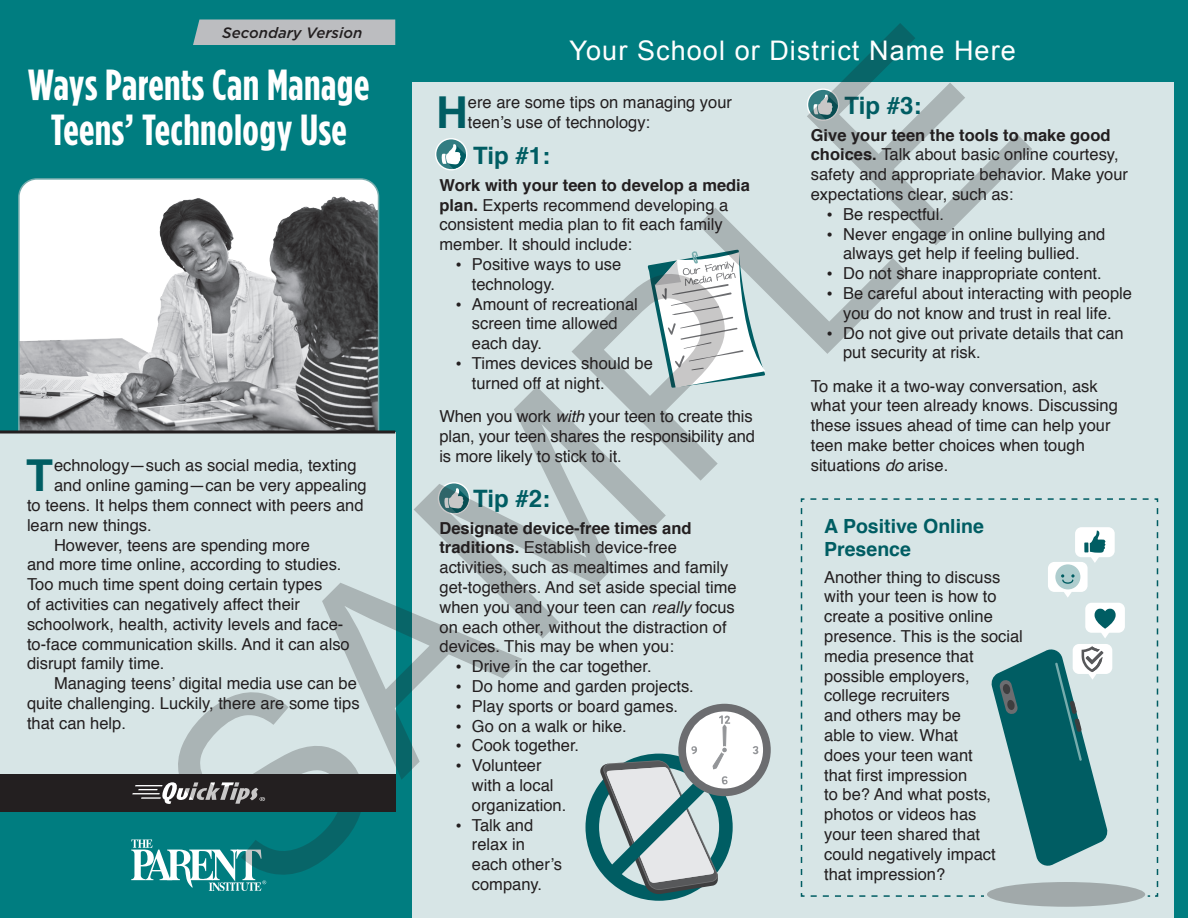
<style>
.page{position:relative;width:1188px;height:918px;background:#007d80}
.page>*{position:absolute;margin:0;border:0;box-sizing:border-box;transform-origin:0 0}
.t1{font:255px "Arial";color:#231f20}
.Drop_cap_para{font:700 43.95px "Helvetica";color:#005d63}
.Paragraph_Style_1{font:700 43.5px/45px "Gotham Condensed";letter-spacing:.01em;color:#fff;text-align:center}
.t2{font:27px "Arial";letter-spacing:.04em;color:#fff}
.Paragraph_Style_6{font:700 24px "Helvetica";letter-spacing:-.01em;color:#005d63}
.Paragraph_Style_10{font:700 19.5px/23.4px "Helvetica";color:#005d63}
.Paragraph_Style_10-2{font:16.5px/19.8px "Helvetica";color:#231f20}
.Body2{font:16.5px/19.8px "Helvetica";color:#231f20}
.Body{font:16.5px/19.8px "Helvetica";color:#231f20}
.Drop_cap_para-2{font:16.5px/19.8px "Helvetica";color:#231f20}
.t3{font:italic 500 15px "Gotham";color:#231f20}
.s1{font-weight:700}
.s2{font-family:"Times New Roman"}
.s3{font-style:italic}
</style>
<div class="page">
<div style="left:412px;top:82px;width:762px;height:836px;background:#d7e5e6"></div>
<div style="left:19px;top:179px;width:360px;height:279px;background:#fff;border-radius:18px"></div>
<img style="left:21px;top:191px;width:358px;height:239px">
<div style="left:18px;top:178px;width:361px;height:281px;border:2px solid #76acad;border-radius:18px"></div>
<div style="left:0;top:432px;width:395px;height:372px;background:#d7e5e6"></div>
<div style="left:193px;top:20px;width:202px;height:25px;background:#bcbdc0"></div>
<svg style="left:0;top:430px;width:395px;height:4px;fill:#232122"></svg>
<svg style="left:131px;top:840px;width:135px;height:51px"></svg>
<div style="left:0;top:774px;width:395px;height:38px;background:#231f20"></div>
<svg style="left:132px;top:782px;width:133px;height:22px"></svg>
<svg style="left:800px;top:498px;width:359px;height:399px"></svg>
<div style="left:435px;top:138px;width:32px;height:32px;background:#fff;border-radius:50%"></div>
<svg style="left:436px;top:139px;width:30px;height:30px"></svg>
<svg style="left:442px;top:144px;width:24px;height:25px"></svg>
<svg style="left:438px;top:482px;width:32px;height:33px"></svg>
<svg style="left:439px;top:483px;width:30px;height:30px"></svg>
<svg style="left:444px;top:488px;width:25px;height:25px"></svg>
<svg style="left:807px;top:88px;width:32px;height:33px"></svg>
<svg style="left:808px;top:90px;width:30px;height:30px"></svg>
<svg style="left:814px;top:94px;width:24px;height:25px"></svg>
<svg style="left:647px;top:249px;width:118px;height:139px"></svg>
<div style="left:678px;top:704px;width:93px;height:92px;background:#6c6d70;border-radius:50%"></div>
<div style="left:686px;top:711px;width:77px;height:77px;background:#fff;border-radius:50%"></div>
<svg style="left:753px;top:746px;width:6px;height:8px"></svg>
<svg style="left:586px;top:715px;width:147px;height:186px"></svg>
<div style="left:721px;top:747px;width:7px;height:6px;background:#939598;border-radius:50%"></div>
<div style="left:721px;top:746px;width:7px;height:8px;border:2px solid #fff;border-radius:50%"></div>
<div style="left:987px;top:882px;width:158px;height:25px;background:#a1a9aa;border-radius:50%"></div>
<div style="left:1073px;top:644px;width:39px;height:30px;background:#fff;border-radius:6px"></div>
<div style="left:1075px;top:527px;width:40px;height:30px;background:#fff;border-radius:6px"></div>
<div style="left:1048px;top:562px;width:40px;height:30px;background:#fff;border-radius:6px"></div>
<svg style="left:991px;top:646px;width:117px;height:222px"></svg>
<div style="left:1055px;top:564px;width:25px;height:25px;background:#aecdce;border-radius:50%"></div>
<svg style="left:1061px;top:574px;width:14px;height:24px"></svg>
<svg style="left:1084px;top:531px;width:22px;height:32px"></svg>
<div style="left:1085px;top:603px;width:40px;height:30px;background:#fff;border-radius:6px"></div>
<svg style="left:1095px;top:609px;width:21px;height:29px"></svg>
<h1 class="t1" style="left:93px;top:726px;width:1087px;rotate:-45deg">SAMPLE</h1>
<p class="t3" style="left:222px;top:23px;width:142px">Secondary Version</p>
<p class="t2" style="left:570px;top:33px;width:448px">Your School or District Name Here</p>
<p class="Paragraph_Style_1" style="left:28px;top:62px;width:343px">Ways Parents Can Manage<br>Teens’ Technology Use</p>
<p class="Drop_cap_para" style="left:436px;top:77px;width:33px">H</p>
<p class="Drop_cap_para-2" style="left:468px;top:93px;width:266px">ere are some tips on managing your teen’s use of technology:</p>
<p class="Paragraph_Style_6" style="left:473px;top:136px;width:78px">Tip #1:</p>
<p class="Paragraph_Style_10-2" style="left:440px;top:176px;width:312px"><span class="s1">Work with your teen to develop a media plan.</span> Experts recommend developing a consistent media plan to fit each family member. It should include:</p>
<p class="Paragraph_Style_10-2" style="left:472px;top:255px;width:151px;text-indent:-16px"><span class="s2">•</span> Positive ways to use technology.</p>
<p class="Paragraph_Style_10-2" style="left:472px;top:294px;width:167px;text-indent:-16px"><span class="s2">•</span> Amount of recreational screen time allowed each day.</p>
<p class="Paragraph_Style_10-2" style="left:472px;top:354px;width:182px;text-indent:-16px"><span class="s2">•</span> Times devices should be turned off at night.</p>
<p class="Body" style="left:440px;top:407px;width:317px">When you work <span class="s3">with</span> your teen to create this plan, your teen shares the responsibility and is more likely to stick to it.</p>
<p class="Paragraph_Style_6" style="left:473px;top:479px;width:78px">Tip #2:</p>
<p class="Paragraph_Style_10-2" style="left:440px;top:518px;width:299px"><span class="s1">Designate device-free times and traditions.</span> Establish device-free activities, such as mealtimes and family get-togethers. And set aside special time when you and your teen can <span class="s3">really</span> focus on each other, without the distraction of devices. This may be when you:</p>
<p class="Paragraph_Style_10-2" style="left:456px;top:657px;width:197px"><span class="s2">•</span> Drive in the car together.</p>
<p class="Paragraph_Style_10-2" style="left:456px;top:677px;width:240px"><span class="s2">•</span> Do home and garden projects.</p>
<p class="Paragraph_Style_10-2" style="left:456px;top:697px;width:224px"><span class="s2">•</span> Play sports or board games.</p>
<p class="Paragraph_Style_10-2" style="left:456px;top:716px;width:173px"><span class="s2">•</span> Go on a walk or hike.</p>
<p class="Paragraph_Style_10-2" style="left:456px;top:736px;width:125px"><span class="s2">•</span> Cook together.</p>
<p class="Paragraph_Style_10-2" style="left:472px;top:756px;width:96px;text-indent:-16px"><span class="s2">•</span> Volunteer with a local organization.</p>
<p class="Paragraph_Style_10-2" style="left:472px;top:815px;width:92px;text-indent:-16px"><span class="s2">•</span> Talk and relax in each other’s company.</p>
<p class="Paragraph_Style_6" style="left:844px;top:86px;width:78px">Tip #3:</p>
<p class="Paragraph_Style_10-2" style="left:811px;top:125px;width:319px"><span class="s1">Give your teen the tools to make good choices.</span> Talk about basic online courtesy, safety and appropriate behavior. Make your expectations clear, such as:</p>
<p class="Paragraph_Style_10-2" style="left:827px;top:205px;width:119px"><span class="s2">•</span> Be respectful.</p>
<p class="Paragraph_Style_10-2" style="left:827px;top:224px;width:280px;text-align:center"><span class="s2">•</span> Never engage in online bullying and always get help if feeling bullied.</p>
<p class="Paragraph_Style_10-2" style="left:827px;top:264px;width:276px"><span class="s2">•</span> Do not share inappropriate content.</p>
<p class="Paragraph_Style_10-2" style="left:827px;top:284px;width:307px;text-align:center"><span class="s2">•</span> Be careful about interacting with people you do not know and trust in real life.</p>
<p class="Paragraph_Style_10-2" style="left:843px;top:323px;width:282px;text-indent:-16px"><span class="s2">•</span> Do not give out private details that can put security at risk.</p>
<p class="Body" style="left:811px;top:376px;width:309px">To make it a two-way conversation, ask what your teen already knows. Discussing these issues ahead of time can help your teen make better choices when tough situations <span class="s3">do</span> arise.</p>
<p class="Drop_cap_para" style="left:26px;top:440px;width:28px">T</p>
<p class="Drop_cap_para-2" style="left:54px;top:456px;width:304px">echnology—such as social media, texting</p>
<p class="Drop_cap_para-2" style="left:54px;top:476px;width:314px">and online gaming—can be very appealing</p>
<p class="Drop_cap_para-2" style="left:27px;top:496px;width:338px">to teens. It helps them connect with peers and</p>
<p class="Drop_cap_para-2" style="left:27px;top:516px;width:126px">learn new things.</p>
<p class="Body2" style="left:27px;top:535px;width:324px;text-indent:27px">However, teens are spending more<br>and more time online, according to studies.<br>Too much time spent doing certain types<br>of activities can negatively affect their schoolwork, health, activity levels and face&shy;to-face communication skills. And it can also disrupt family time.</p>
<p class="Body2" style="left:27px;top:674px;width:334px;text-indent:27px">Managing teens’ digital media use can be quite challenging. Luckily, there are some tips that can help.</p>
<p class="Paragraph_Style_10" style="left:824px;top:514px;width:161px">A Positive Online<br>Presence</p>
<p class="Paragraph_Style_10-2" style="left:824px;top:567px;width:200px">Another thing to discuss with your teen is how to create a positive online presence. This is the social media presence that possible employers, college recruiters<br>and others may be<br>able to view. What<br>does your teen want<br>that first impression<br>to be? And what posts, photos or videos has<br>your teen shared that could negatively impact that impression?</p>
</div>
